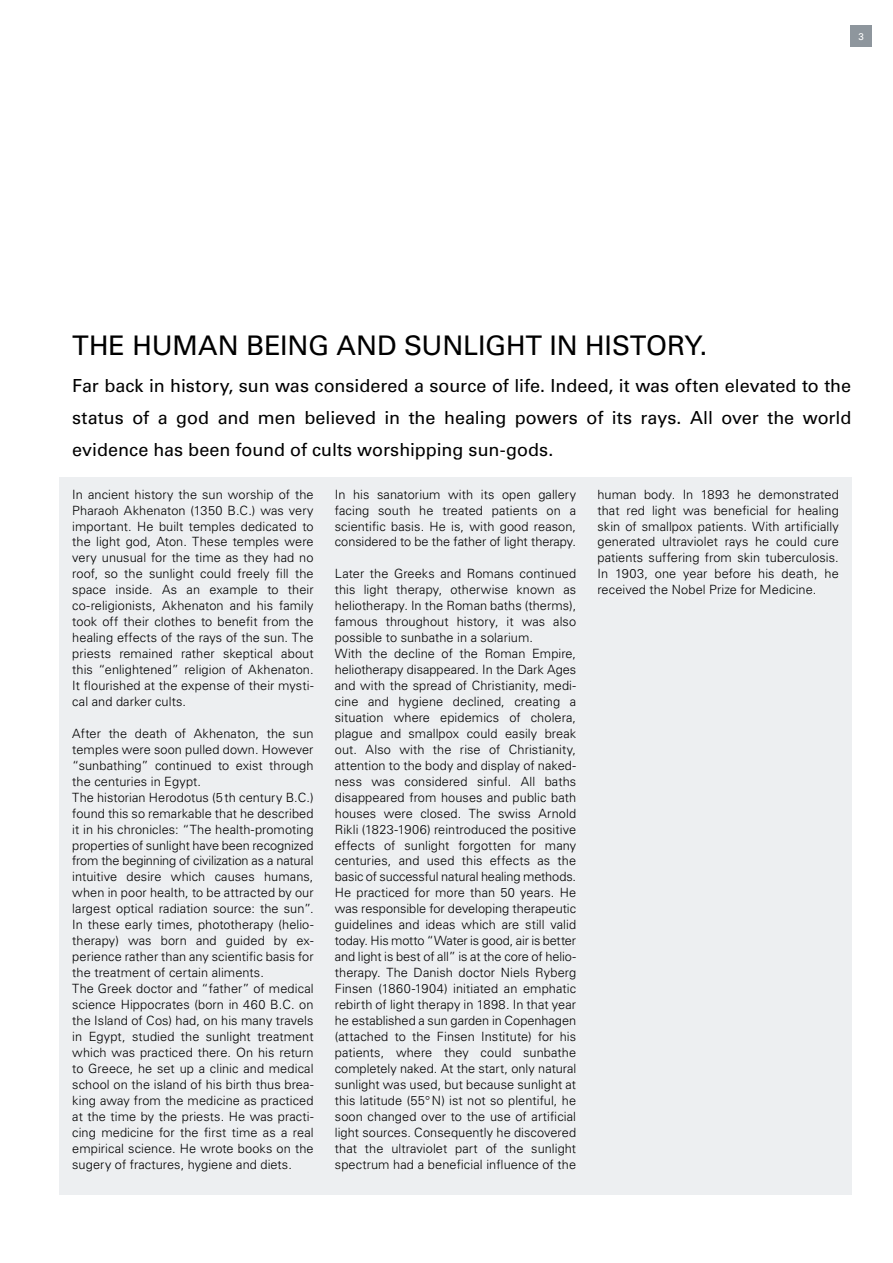
<style>
.page{position:relative;width:893px;height:1263px;background:#fff}
.page>*{position:absolute;margin:0;border:0;box-sizing:border-box;transform-origin:0 0}
.t1{font:27px "Univers LT Std";letter-spacing:-.01em;color:#000}
.t2{font:18px/32px "Univers LT Std";letter-spacing:-.005em;color:#000;text-align:justify}
.t3{font:300 12.75px/15.9px "Univers LT Std";letter-spacing:.005em;color:#000;text-align:justify}
.t4{font:9.75px "Univers LT Std";color:#fff}
</style>
<div class="page">
<div style="left:850px;top:26px;width:22px;height:21px;background:#8e969d"></div>
<div style="left:60px;top:477px;width:791px;height:718px;background:#edeff1"></div>
<p class="t4" style="left:858px;top:30px;width:7px">3</p>
<h1 class="t1" style="left:72px;top:329px;width:637px">THE HUMAN BEING AND SUNLIGHT IN HISTORY.</h1>
<h2 class="t2" style="left:72px;top:370px;width:781px">Far back in history, sun was considered a source of life. Indeed, it was often elevated to the status of a god and men believed in the healing powers of its rays. All over the world evidence has been found of cults worshipping sun-gods.</h2>
<p class="t3" style="left:597px;top:486px;width:243px">human body. In 1893 he demonstrated that red light was beneficial for healing skin of smallpox patients. With artificially generated ultraviolet rays he could cure patients suffering from skin tuberculosis.<br>In 1903, one year before his death, he received the Nobel Prize for Medicine.</p>
<p class="t3" style="left:72px;top:486px;width:243px">In ancient history the sun worship of the Pharaoh Akhenaton (1350 B.C.) was very important. He built temples dedicated to the light god, Aton. These temples were very unusual for the time as they had no roof, so the sunlight could freely fill the space inside. As an example to their co-religionists, Akhenaton and his family took off their clothes to benefit from the healing effects of the rays of the sun. The priests remained rather skeptical about this “enlightened” religion of Akhenaton.<br>It flourished at the expense of their mysti&shy;cal and darker cults.</p>
<p class="t3" style="left:72px;top:725px;width:243px;text-align:left">After the death of Akhenaton, the sun temples were soon pulled down. However “sunbathing” continued to exist through the centuries in Egypt.<br>The historian Herodotus (5th century B.C.) found this so remarkable that he described it in his chronicles: “The health-promoting properties of sunlight have been recognized from the beginning of civilization as a natural intuitive desire which causes humans, when in poor health, to be attracted by our largest optical radiation source: the sun”.<br>In these early times, phototherapy (helio&shy;therapy) was born and guided by ex&shy;perience rather than any scientific basis for the treatment of certain aliments.<br>The Greek doctor and “father” of medical science Hippocrates (born in 460 B.C. on the Island of Cos) had, on his many travels in Egypt, studied the sunlight treatment which was practiced there. On his return to Greece, he set up a clinic and medical school on the island of his birth thus brea&shy;king away from the medicine as practiced at the time by the priests. He was practi&shy;cing medicine for the first time as a real empirical science. He wrote books on the sugery of fractures, hygiene and diets.</p>
<p class="t3" style="left:335px;top:486px;width:243px">In his sanatorium with its open gallery facing south he treated patients on a scientific basis. He is, with good reason, considered to be the father of light therapy.</p>
<p class="t3" style="left:335px;top:566px;width:243px;text-align:left">Later the Greeks and Romans continued this light therapy, otherwise known as heliotherapy. In the Roman baths (therms), famous throughout history, it was also possible to sunbathe in a solarium.<br>With the decline of the Roman Empire, heliotherapy disappeared. In the Dark Ages and with the spread of Christianity, medi&shy;cine and hygiene declined, creating a situation where epidemics of cholera, plague and smallpox could easily break out. Also with the rise of Christianity, attention to the body and display of naked&shy;ness was considered sinful. All baths disappeared from houses and public bath houses were closed. The swiss Arnold Rikli (1823-1906) reintroduced the positive effects of sunlight forgotten for many centuries, and used this effects as the basic of successful natural healing methods.<br>He practiced for more than 50 years. He was responsible for developing therapeutic guidelines and ideas which are still valid today. His motto “Water is good, air is better and light is best of all” is at the core of helio&shy;therapy. The Danish doctor Niels Ryberg Finsen (1860-1904) initiated an emphatic rebirth of light therapy in 1898. In that year he established a sun garden in Copenhagen (attached to the Finsen Institute) for his patients, where they could sunbathe completely naked. At the start, only natural sunlight was used, but because sunlight at this latitude (55°N) ist not so plentiful, he soon changed over to the use of artificial light sources. Consequently he discovered that the ultraviolet part of the sunlight spectrum had a beneficial influence of the</p>
</div>
